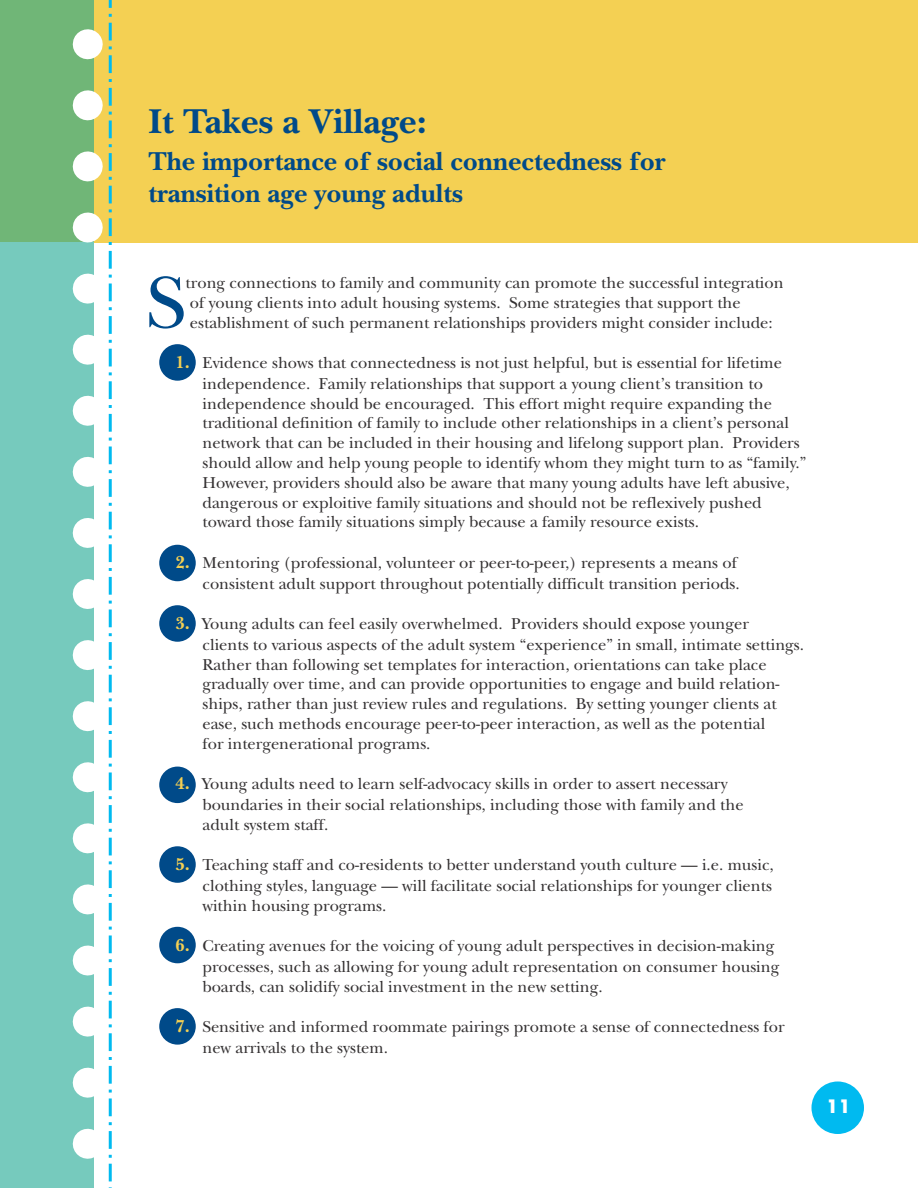
<style>
.page{position:relative;width:918px;height:1188px;background:#fff}
.page>*{position:absolute;margin:0;border:0;box-sizing:border-box;transform-origin:0 0}
.t1{font:76.5px "New Baskerville";color:#004a89}
.t2{font:700 36px "New Baskerville";color:#004a89}
.t3{font:700 27px/32.4px "New Baskerville";color:#004a89}
.t4{font:700 18px "Futura";color:#fff}
.t5{font:16.5px/20px "New Baskerville";color:#343132}
.s1{font-weight:700;font-size:18px;color:#f4d053}
</style>
<div class="page">
<div style="left:159px;top:1008px;width:37px;height:37px;background:#004a89;border-radius:50%"></div>
<div style="left:159px;top:927px;width:37px;height:36px;background:#004a89;border-radius:50%"></div>
<div style="left:159px;top:846px;width:37px;height:37px;background:#004a89;border-radius:50%"></div>
<div style="left:159px;top:767px;width:37px;height:36px;background:#004a89;border-radius:50%"></div>
<div style="left:159px;top:605px;width:37px;height:37px;background:#004a89;border-radius:50%"></div>
<div style="left:159px;top:545px;width:37px;height:36px;background:#004a89;border-radius:50%"></div>
<div style="left:159px;top:344px;width:37px;height:37px;background:#004a89;border-radius:50%"></div>
<div style="left:0;top:0;width:918px;height:242px;background:#f4d053"></div>
<div style="left:0;top:242px;width:94px;height:946px;background:#76cabd"></div>
<div style="left:0;top:0;width:94px;height:242px;background:#70b677"></div>
<svg style="left:73px;top:29px;width:30px;height:1130px"></svg>
<svg style="left:109px;top:0;width:3px;height:1188px"></svg>
<div style="left:812px;top:1082px;width:52px;height:52px;background:#00baf0;border-radius:50%"></div>
<h2 class="t2" style="left:148px;top:100px;width:280px">It Takes a Village:</h2>
<h3 class="t3" style="left:148px;top:145px;width:519px">The importance of social connectedness for transition age young adults</h3>
<h1 class="t1" style="left:146px;top:258px;width:41px">S</h1>
<p class="t5" style="left:186px;top:273px;width:600px">trong connections to family and community can promote the successful integration of young clients into adult housing systems. Some strategies that support the establishment of such permanent relationships providers might consider include:</p>
<p class="t5" style="left:202px;top:353px;width:606px;text-indent:-27px"><span class="s1">1.</span> Evidence shows that connectedness is not just helpful, but is essential for lifetime independence. Family relationships that support a young client’s transition to independence should be encouraged. This effort might require expanding the traditional definition of family to include other relationships in a client’s personal network that can be included in their housing and lifelong support plan. Providers should allow and help young people to identify whom they might turn to as “family.” However, providers should also be aware that many young adults have left abusive, dangerous or exploitive family situations and should not be reflexively pushed toward those family situations simply because a family resource exists.</p>
<p class="t5" style="left:176px;top:552px;width:566px;line-height:20.5px;text-align:right"><span class="s1">2.</span> Mentoring (professional, volunteer or peer-to-peer,) represents a means of consistent adult support throughout potentially difficult transition periods.</p>
<p class="t5" style="left:202px;top:614px;width:603px;text-indent:-27px"><span class="s1">3.</span> Young adults can feel easily overwhelmed. Providers should expose younger<br>clients to various aspects of the adult system “experience” in small, intimate settings.<br>Rather than following set templates for interaction, orientations can take place gradually over time, and can provide opportunities to engage and build relation&shy;ships, rather than just review rules and regulations. By setting younger clients at ease, such methods encourage peer-to-peer interaction, as well as the potential<br>for intergenerational programs.</p>
<p class="t5" style="left:202px;top:774px;width:543px;text-indent:-27px"><span class="s1">4.</span> Young adults need to learn self-advocacy skills in order to assert necessary boundaries in their social relationships, including those with family and the adult system staff.</p>
<p class="t5" style="left:202px;top:855px;width:573px;text-align:justify;text-indent:-27px"><span class="s1">5.</span> Teaching staff and co-residents to better understand youth culture — i.e. music, clothing styles, language — will facilitate social relationships for younger clients within housing programs.</p>
<p class="t5" style="left:202px;top:936px;width:578px;text-indent:-27px"><span class="s1">6.</span> Creating avenues for the voicing of young adult perspectives in decision-making processes, such as allowing for young adult representation on consumer housing boards, can solidify social investment in the new setting.</p>
<p class="t5" style="left:202px;top:1017px;width:584px;line-height:20.5px;text-indent:-27px"><span class="s1">7.</span> Sensitive and informed roommate pairings promote a sense of connectedness for new arrivals to the system.</p>
<p class="t4" style="left:826px;top:1094px;width:26px">11</p>
</div>
